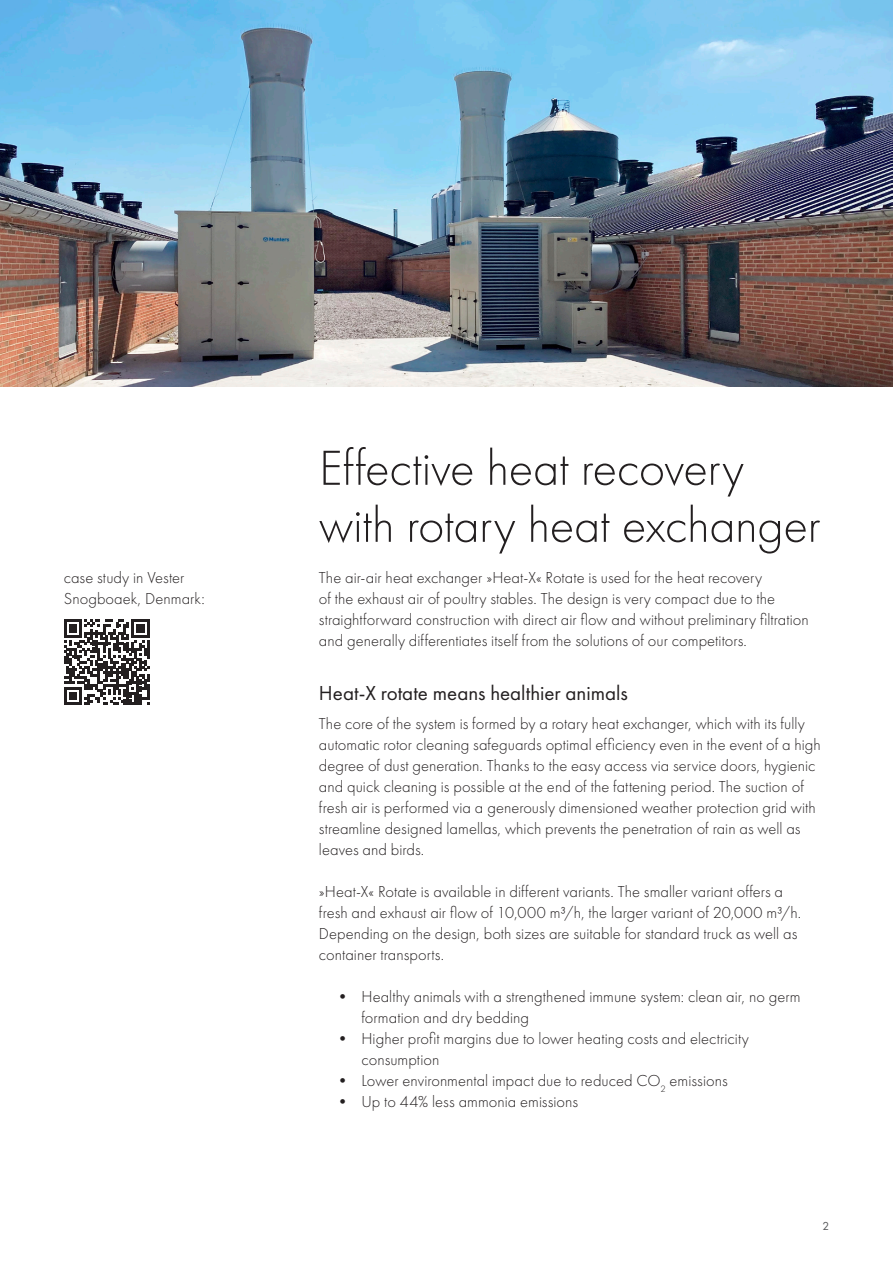
<style>
.page{position:relative;width:893px;height:1263px;background:#fff}
.page>*{position:absolute;margin:0;border:0;box-sizing:border-box;transform-origin:0 0}
.t1{font:51px/57px "Futura PT Light";letter-spacing:-.01em;color:#231f20}
.t2{font:21px "Futura PT";color:#231f20}
.t3{font:16.5px/21px "Futura PT Light";letter-spacing:.005em;color:#231f20}
.t4{font:12px "Futura PT";color:#57585a}
</style>
<div class="page">
<img style="left:0;top:0;width:893px;height:387px">
<svg style="left:64px;top:619px;width:86px;height:86px"></svg>
<p class="t3" style="left:64px;top:567px;width:143px">case study in Vester<br>Snogboaek, Denmark:</p>
<h1 class="t1" style="left:319px;top:440px;width:503px">Effective heat recovery with rotary heat exchanger</h1>
<p class="t3" style="left:319px;top:567px;width:491px">The air-air heat exchanger »Heat-X« Rotate is used for the heat recovery<br>of the exhaust air of poultry stables. The design is very compact due to the straightforward construction with direct air flow and without preliminary filtration and generally differentiates itself from the solutions of our competitors.</p>
<p class="t2" style="left:319px;top:680px;width:310px">Heat-X rotate means healthier animals</p>
<p class="t3" style="left:319px;top:713px;width:503px">The core of the system is formed by a rotary heat exchanger, which with its fully automatic rotor cleaning safeguards optimal efficiency even in the event of a high degree of dust generation. Thanks to the easy access via service doors, hygienic and quick cleaning is possible at the end of the fattening period. The suction of fresh air is performed via a generously dimensioned weather protection grid with streamline designed lamellas, which prevents the penetration of rain as well as leaves and birds.</p>
<p class="t3" style="left:319px;top:881px;width:484px">»Heat-X« Rotate is available in different variants. The smaller variant offers a fresh and exhaust air flow of 10,000 m³/h, the larger variant of 20,000 m³/h.<br>Depending on the design, both sizes are suitable for standard truck as well as container transports.</p>
<p class="t3" style="left:361px;top:986px;width:441px;text-indent:-27px">• Healthy animals with a strengthened immune system: clean air, no germ formation and dry bedding</p>
<p class="t3" style="left:361px;top:1028px;width:389px;text-indent:-27px">• Higher profit margins due to lower heating costs and electricity consumption</p>
<p class="t3" style="left:334px;top:1070px;width:395px">• Lower environmental impact due to reduced CO<sub>2</sub> emissions</p>
<p class="t3" style="left:334px;top:1091px;width:245px">• Up to 44% less ammonia emissions</p>
<p class="t4" style="left:822px;top:1219px;width:8px">2</p>
</div>
